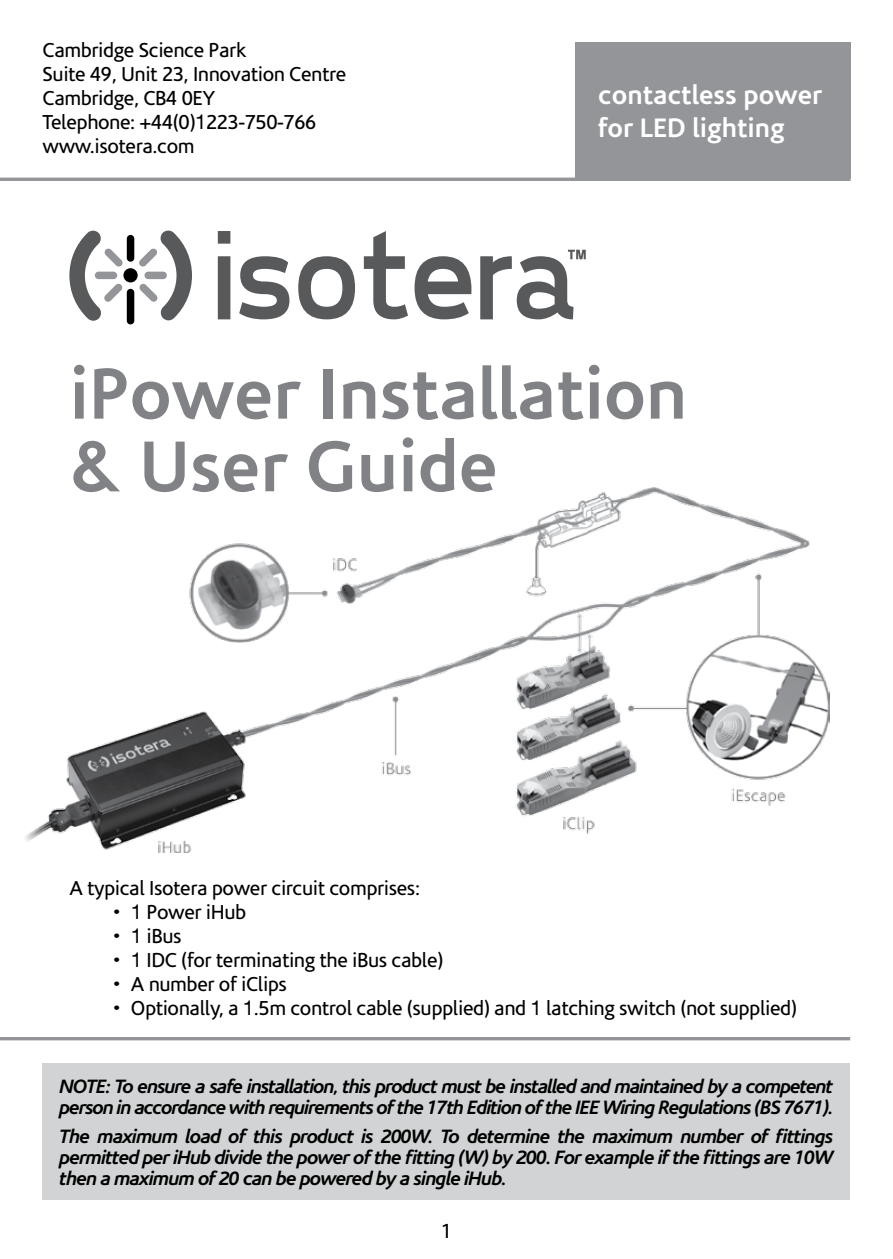
<style>
.page{position:relative;width:893px;height:1259px;background:#fff}
.page>*{position:absolute;margin:0;border:0;box-sizing:border-box;transform-origin:0 0}
.t1{font:700 72.6px/72.6px "Corisande";color:#808285}
.t2{font:700 27px/32.4px "Corisande";color:#fff}
.t3{font:20.4px/24px "Corisande";letter-spacing:-.02em;color:#000}
.t4{font:italic 700 19.5px/21px "Corisande";letter-spacing:-.05em;color:#000}
.s1{font-family:"Helvetica Neue"}
</style>
<div class="page">
<hr style="left:0;top:178px;width:850px;height:3px;background:#939598">
<div style="left:575px;top:43px;width:275px;height:136px;background:#939598"></div>
<hr style="left:0;top:1037px;width:850px;height:3px;background:#939598">
<div style="left:42px;top:1063px;width:808px;height:137px;background:#d1d3d4"></div>
<img style="left:25px;top:487px;width:804px;height:365px">
<div style="left:127px;top:289px;width:7px;height:35px;background:#000;border-radius:4px"></div>
<svg style="left:69px;top:230px;width:123px;height:91px"></svg>
<svg style="left:218px;top:231px;width:12px;height:88px"></svg>
<svg style="left:239px;top:256px;width:50px;height:63px"></svg>
<svg style="left:298px;top:256px;width:57px;height:63px"></svg>
<svg style="left:364px;top:231px;width:44px;height:88px"></svg>
<svg style="left:415px;top:256px;width:56px;height:63px"></svg>
<svg style="left:480px;top:250px;width:106px;height:69px"></svg>
<p class="t3" style="left:43px;top:39px;width:305px">Cambridge Science Park<br>Suite 49, Unit 23, Innovation Centre<br>Cambridge, CB4 0EY<br>Telephone: +44(0)<span class="s1">1</span>223-750-766 www.isotera.com</p>
<h2 class="t2" style="left:598px;top:79px;width:226px">contactless power for LED lighting</h2>
<h1 class="t1" style="left:69px;top:358px;width:619px">iPower Installation &amp; User Guide</h1>
<p class="t3" style="left:69px;top:876px;width:352px">A typical Isotera power circuit comprises:</p>
<p class="t3" style="left:112px;top:900px;width:136px">• <span class="s1">1</span> Power iHub</p>
<p class="t3" style="left:112px;top:924px;width:71px">• <span class="s1">1</span> iBus</p>
<p class="t3" style="left:112px;top:948px;width:333px">• <span class="s1">1</span> IDC (for terminating the iBus cable)</p>
<p class="t3" style="left:112px;top:972px;width:177px">• A number of iClips</p>
<p class="t3" style="left:112px;top:996px;width:687px">• Optionally, a <span class="s1">1</span>.5m control cable (supplied) and <span class="s1">1</span> latching switch (not supplied)</p>
<p class="t4" style="left:59px;top:1075px;width:775px">NOTE: To ensure a safe installation, this product must be installed and maintained by a competent person in accordance with requirements of the 17th Edition of the IEE Wiring Regulations (BS 7671).</p>
<p class="t4" style="left:59px;top:1126px;width:775px;text-align:justify">The maximum load of this product is 200W. To determine the maximum number of fittings permitted per iHub divide the power of the fitting (W) by 200. For example if the fittings are 10W then a maximum of 20 can be powered by a single iHub.</p>
<p class="t3" style="left:441px;top:1219px;width:13px">1</p>
</div>
